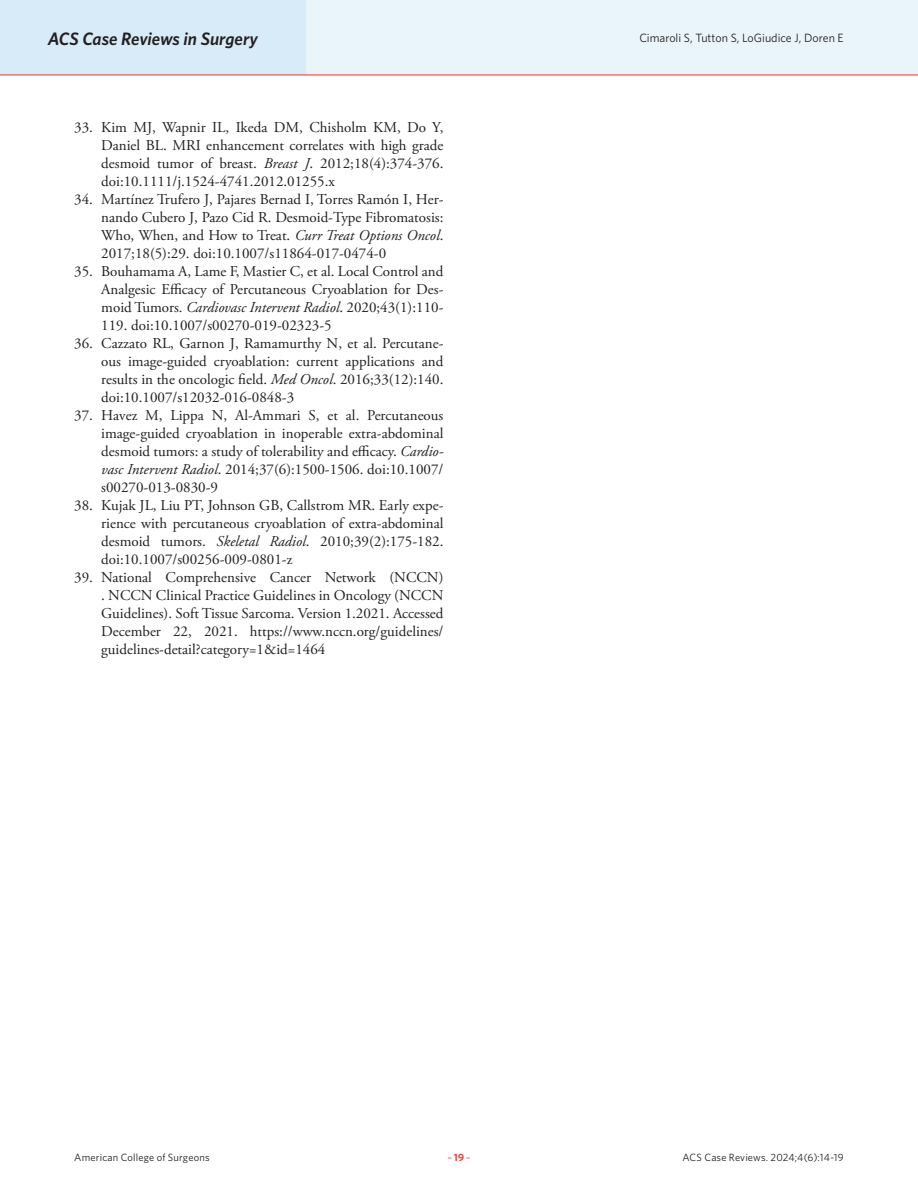
<style>
.page{position:relative;width:918px;height:1188px;background:#fff}
.page>*{position:absolute;margin:0;border:0;box-sizing:border-box;transform-origin:0 0}
.t1{font:italic 600 18px "Whitney";letter-spacing:-.005em;color:#231f20}
.t2{font:15px/18px "Adobe Garamond Pro";color:#231f20;text-align:justify}
.t3{font:12px "Whitney";color:#231f20}
.t4{font:10.5px "Whitney";letter-spacing:.015em;color:#231f20}
.t5{font:10.5px "Whitney";color:#ee2e22}
.s1{font-style:italic}
.s2{font-weight:600}
</style>
<div class="page">
<div style="left:0;top:0;width:918px;height:75px;background:#eaf5fb"></div>
<div style="left:0;top:0;width:306px;height:75px;background:#d7ebf8"></div>
<hr style="left:0;top:75px;width:918px;height:1px;background:#ee2e22">
<p class="t1" style="left:48px;top:26px;width:212px">ACS Case Reviews in Surgery</p>
<p class="t3" style="left:639px;top:30px;width:206px">Cimaroli S, Tutton S, LoGiudice J, Doren E</p>
<p class="t2" style="left:101px;top:119px;width:344px;text-indent:-27px">33. Kim MJ, Wapnir IL, Ikeda DM, Chisholm KM, Do Y, Daniel BL. MRI enhancement correlates with high grade desmoid tumor of breast. <span class="s1">Breast J</span>. 2012;18(4):374-376. doi:10.1111/j.1524-4741.2012.01255.x</p>
<p class="t2" style="left:101px;top:191px;width:344px;text-indent:-27px">34. Martínez Trufero J, Pajares Bernad I, Torres Ramón I, Her&shy;nando Cubero J, Pazo Cid R. Desmoid-Type Fibromatosis:<br>Who, When, and How to Treat. <span class="s1">Curr Treat Options Oncol</span>.<br>2017;18(5):29. doi:10.1007/s11864-017-0474-0</p>
<p class="t2" style="left:101px;top:263px;width:344px;text-indent:-27px">35. Bouhamama A, Lame F, Mastier C, et al. Local Control and Analgesic Efficacy of Percutaneous Cryoablation for Des&shy;moid Tumors. <span class="s1">Cardiovasc Intervent Radiol</span>. 2020;43(1):110- 119. doi:10.1007/s00270-019-02323-5</p>
<p class="t2" style="left:101px;top:335px;width:344px;text-indent:-27px">36. Cazzato RL, Garnon J, Ramamurthy N, et al. Percutane&shy;ous image-guided cryoablation: current applications and results in the oncologic field. <span class="s1">Med Oncol</span>. 2016;33(12):140. doi:10.1007/s12032-016-0848-3</p>
<p class="t2" style="left:101px;top:407px;width:344px;text-indent:-27px">37. Havez M, Lippa N, Al-Ammari S, et al. Percutaneous image-guided cryoablation in inoperable extra-abdominal desmoid tumors: a study of tolerability and efficacy. <span class="s1">Cardio&shy;vasc Intervent Radiol</span>. 2014;37(6):1500-1506. doi:10.1007/ s00270-013-0830-9</p>
<p class="t2" style="left:101px;top:497px;width:344px;text-indent:-27px">38. Kujak JL, Liu PT, Johnson GB, Callstrom MR. Early expe&shy;rience with percutaneous cryoablation of extra-abdominal desmoid tumors. <span class="s1">Skeletal Radiol</span>. 2010;39(2):175-182. doi:10.1007/s00256-009-0801-z</p>
<p class="t2" style="left:101px;top:569px;width:344px;text-indent:-27px">39. National Comprehensive Cancer Network (NCCN) . NCCN Clinical Practice Guidelines in Oncology (NCCN Guidelines). Soft Tissue Sarcoma. Version 1.2021. Accessed December 22, 2021. https://www.nccn.org/guidelines/ guidelines‐detail?category=1&amp;id=1464</p>
<p class="t4" style="left:74px;top:1150px;width:137px">American College of Surgeons</p>
<p class="t5" style="left:447px;top:1150px;width:25px">–<span class="s2">19</span>–</p>
<p class="t4" style="left:682px;top:1150px;width:163px">ACS Case Reviews. 2024;4(6):14-19</p>
</div>
